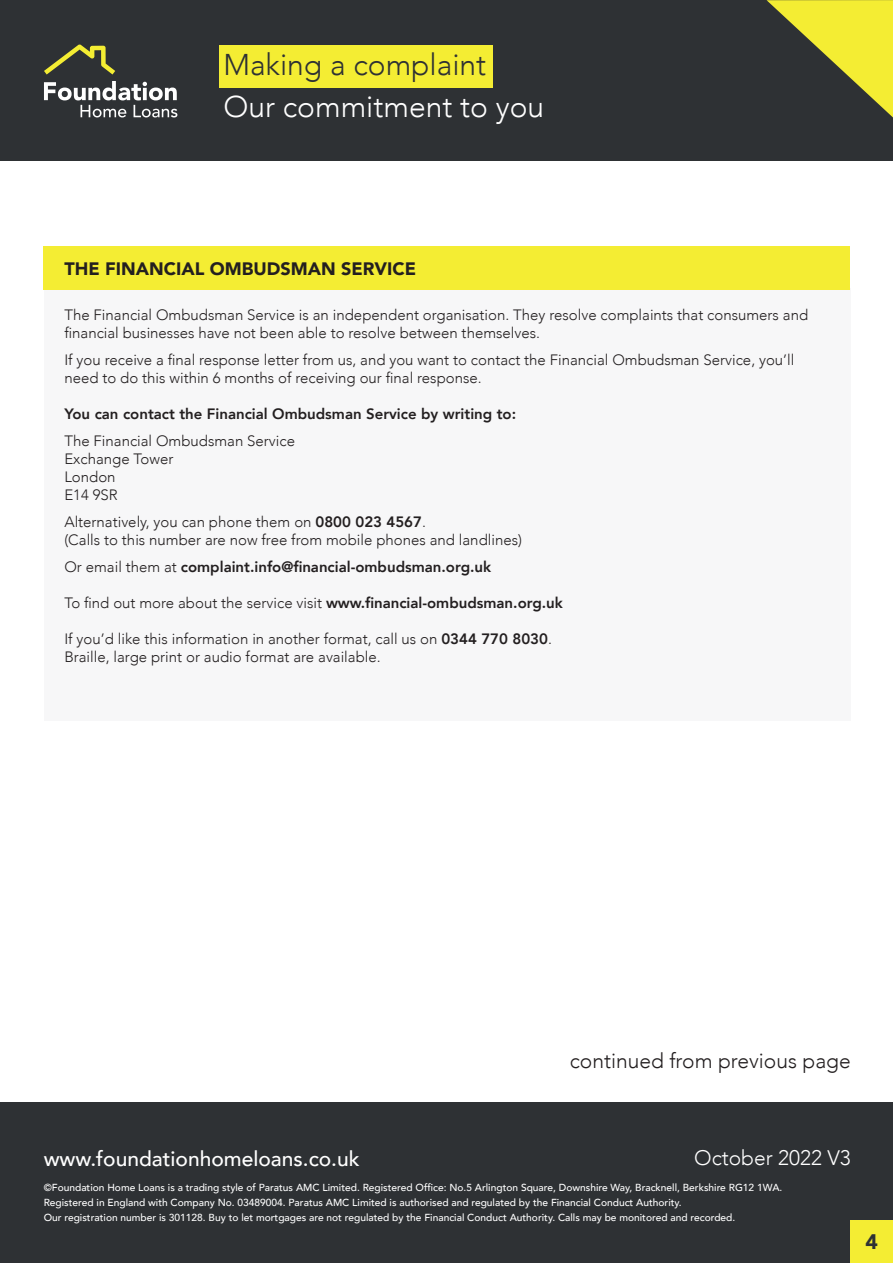
<style>
.page{position:relative;width:893px;height:1263px;background:#fff}
.page>*{position:absolute;margin:0;border:0;box-sizing:border-box;transform-origin:0 0}
.t1{font:300 30px "Avenir";color:#fff}
.t2{font:300 30px "Avenir";color:#2e3134}
.t3{font:500 21px "Avenir";color:#fff}
.t4{font:300 21px "Avenir";color:#231f20}
.t5{font:300 21px "Avenir";color:#fff}
.t6{font:900 21px "Avenir";color:#2e3134}
.t7{font:900 18px "Avenir";color:#231f20}
.t8{font:300 15px/18px "Avenir";color:#231f20}
.t9{font:800 15px "Avenir";color:#231f20}
.t10{font:500 10.2px/15px "Avenir";color:#fff}
.s1{font-weight:800}
.s2{font-weight:300}
</style>
<div class="page">
<div style="left:0;top:0;width:893px;height:160px;background:#2e3134"></div>
<svg style="left:44px;top:81px;width:133px;height:36px"></svg>
<svg style="left:44px;top:44px;width:71px;height:31px"></svg>
<svg style="left:767px;top:0;width:126px;height:117px"></svg>
<div style="left:0;top:1102px;width:893px;height:161px;background:#2e3134"></div>
<div style="left:850px;top:1220px;width:43px;height:43px;background:#f4ed33"></div>
<div style="left:44px;top:289px;width:806px;height:432px;background:#f7f7f8"></div>
<div style="left:44px;top:247px;width:806px;height:43px;background:#f4ed33"></div>
<div style="left:219px;top:46px;width:274px;height:42px;background:#f4ed33"></div>
<h1 class="t2" style="left:223px;top:47px;width:264px">Making a complaint</h1>
<h1 class="t1" style="left:223px;top:89px;width:322px">Our commitment to you</h1>
<p class="t7" style="left:64px;top:253px;width:353px">THE FINANCIAL OMBUDSMAN SERVICE</p>
<p class="t8" style="left:64px;top:306px;width:745px">The Financial Ombudsman Service is an independent organisation. They resolve complaints that consumers and financial businesses have not been able to resolve between themselves.</p>
<p class="t8" style="left:64px;top:351px;width:731px">If you receive a final response letter from us, and you want to contact the Financial Ombudsman Service, you’ll need to do this within 6 months of receiving our final response.</p>
<p class="t9" style="left:64px;top:402px;width:453px">You can contact the Financial Ombudsman Service by writing to:</p>
<p class="t8" style="left:64px;top:432px;width:232px">The Financial Ombudsman Service<br>Exchange Tower<br>London<br>E14 9SR</p>
<p class="t8" style="left:64px;top:513px;width:459px">Alternatively, you can phone them on <span class="s1">0800 023 4567</span>.<br>(Calls to this number are now free from mobile phones and landlines)</p>
<p class="t9" style="left:64px;top:555px;width:428px"><span class="s2">Or email them at</span> complaint.info@financial-ombudsman.org.uk</p>
<p class="t8" style="left:64px;top:594px;width:500px">To find out more about the service visit <span class="s1">www.financial-ombudsman.org.uk</span></p>
<p class="t8" style="left:64px;top:630px;width:489px">If you’d like this information in another format, call us on <span class="s1">0344 770 8030</span>.<br>Braille, large print or audio format are available.</p>
<h2 class="t4" style="left:570px;top:1048px;width:282px">continued from previous page</h2>
<h2 class="t5" style="left:694px;top:1145px;width:158px">October 2022 V3</h2>
<h2 class="t3" style="left:44px;top:1140px;width:317px">www.foundationhomeloans.co.uk</h2>
<p class="t10" style="left:44px;top:1179px;width:740px">©Foundation Home Loans is a trading style of Paratus AMC Limited. Registered Office: No.5 Arlington Square, Downshire Way, Bracknell, Berkshire RG12 1WA.<br>Registered in England with Company No. 03489004. Paratus AMC Limited is authorised and regulated by the Financial Conduct Authority.<br>Our registration number is 301128. Buy to let mortgages are not regulated by the Financial Conduct Authority. Calls may be monitored and recorded.</p>
<h2 class="t6" style="left:866px;top:1224px;width:14px">4</h2>
</div>
